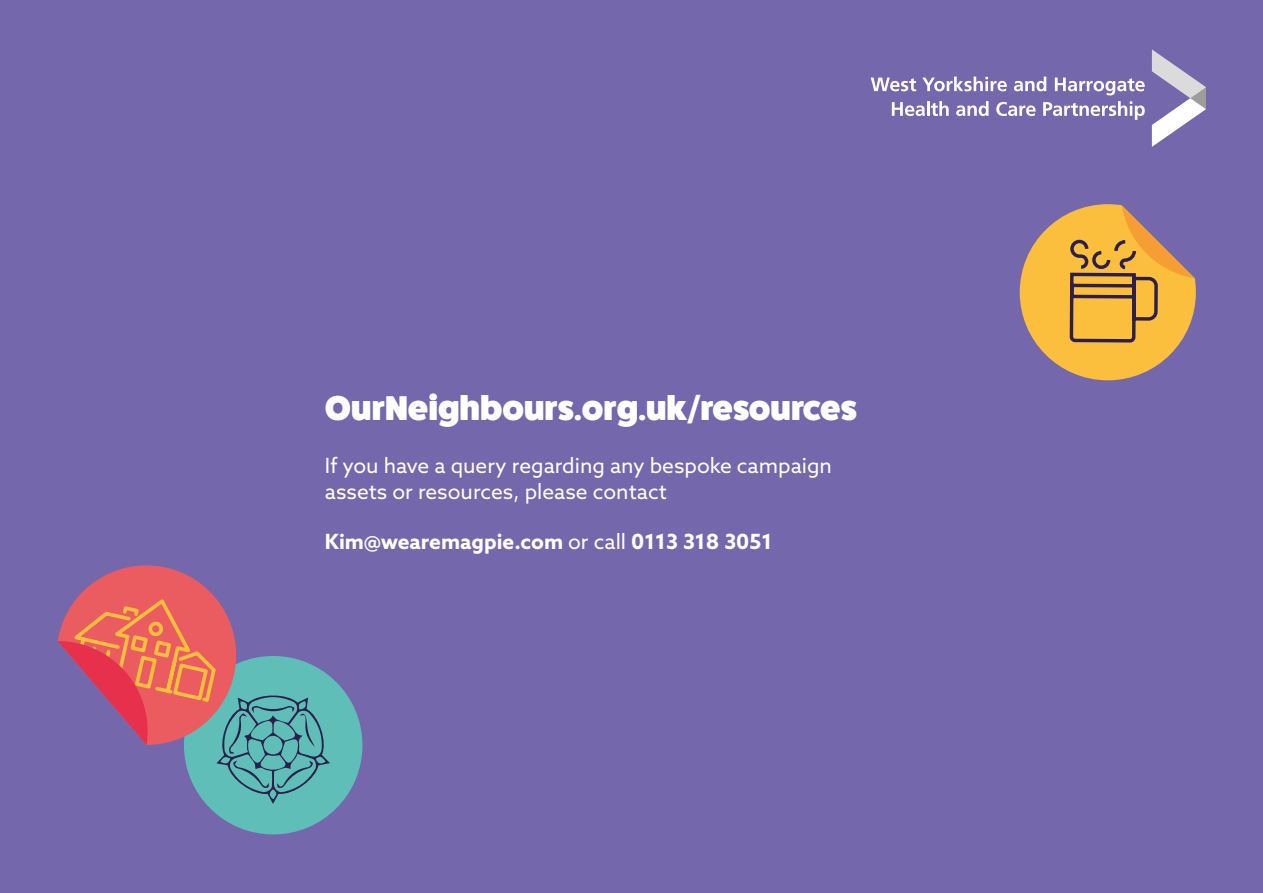
<style>
.page{position:relative;width:1263px;height:893px;background:#7467ac}
.page>*{position:absolute;margin:0;border:0;box-sizing:border-box;transform-origin:0 0}
.t1{font:800 34.5px "Fat Frank";color:#fff}
.t2{font:21px/25.2px "Azo Sans";color:#fff}
.t3{font:700 21px "Azo Sans";color:#fff}
.s1{font-weight:400}
</style>
<div class="page">
<div style="left:184px;top:656px;width:178px;height:178px;background:#5fbeb7;border-radius:50%"></div>
<svg style="left:58px;top:565px;width:272px;height:239px"></svg>
<svg style="left:1020px;top:204px;width:176px;height:167px"></svg>
<svg style="left:1068px;top:238px;width:91px;height:143px;background:#d6a143"></svg>
<svg style="left:892px;top:101px;width:57px;height:15px"></svg>
<svg style="left:956px;top:101px;width:32px;height:15px"></svg>
<svg style="left:996px;top:102px;width:40px;height:14px"></svg>
<svg style="left:1043px;top:101px;width:102px;height:19px"></svg>
<svg style="left:871px;top:78px;width:45px;height:13px"></svg>
<svg style="left:922px;top:77px;width:85px;height:14px"></svg>
<svg style="left:1014px;top:77px;width:32px;height:14px"></svg>
<svg style="left:1055px;top:78px;width:90px;height:17px"></svg>
<svg style="left:1152px;top:49px;width:54px;height:98px"></svg>
<h1 class="t1" style="left:325px;top:389px;width:534px">OurNeighbours.org.uk/resources</h1>
<p class="t2" style="left:325px;top:453px;width:508px">If you have a query regarding any bespoke campaign assets or resources, please contact</p>
<p class="t3" style="left:325px;top:528px;width:449px">Kim@wearemagpie.com <span class="s1">or call</span> 0113 318 3051</p>
</div>
